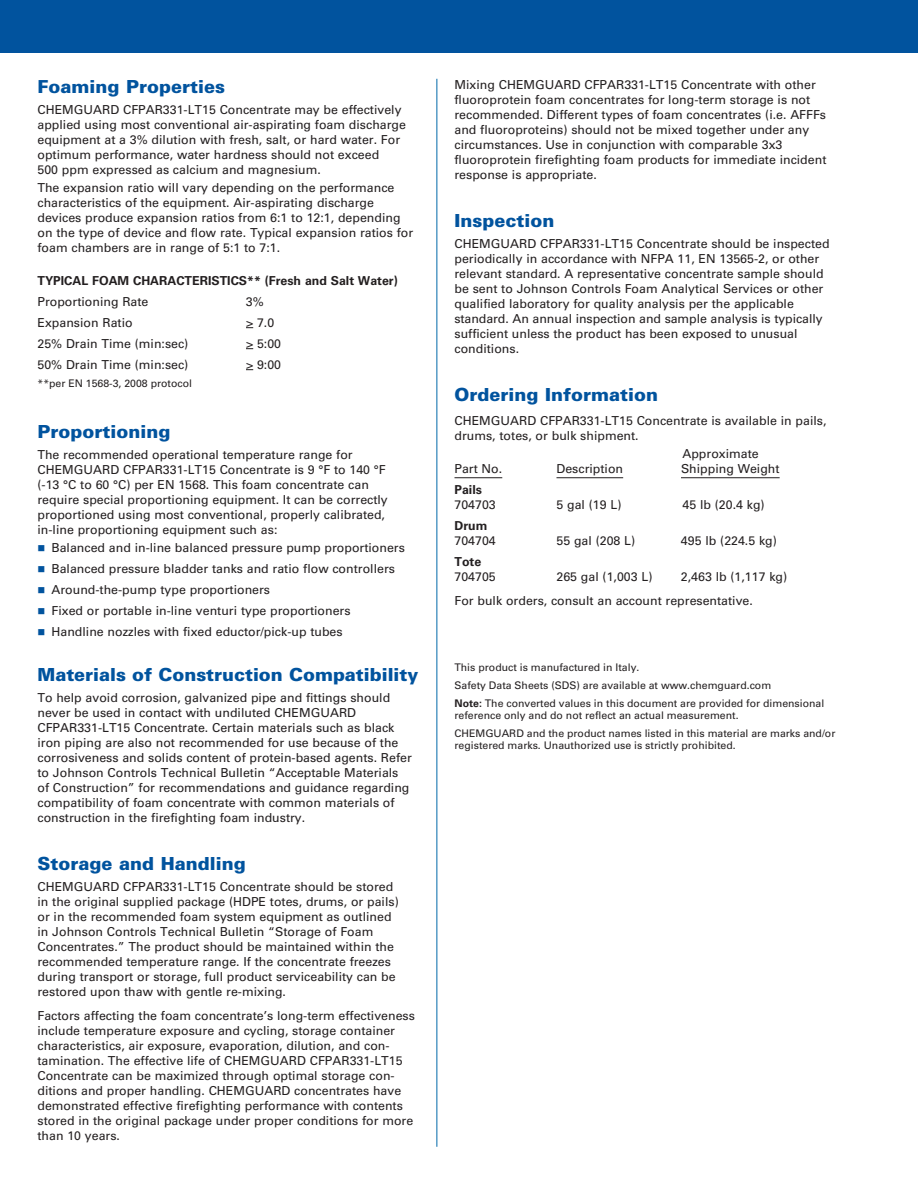
<style>
.page{position:relative;width:918px;height:1188px;background:#fff}
.page>*{position:absolute;margin:0;border:0;box-sizing:border-box;transform-origin:0 0}
._03_12_pt_Blue_Heade{font:900 18px "Univers LT Std";color:#01539e}
._05_Text_1st_Graph{font:12.3px/15px "Univers LT Std";color:#231f20}
._06_Text_8_25{font:12.3px/15px "Univers LT Std";color:#231f20}
._07_Bullet_Text_1st{font:12.3px/15px "Univers LT Std";color:#231f20}
._09_Tabbed_Copy{font:12.3px/15px "Univers LT Std";color:#231f20}
._08_Bullet_Text{font:12.3px "Univers LT Std";color:#231f20}
._04_Bold_Subhead{font:700 12.3px "Univers LT Std";color:#231f20}
._16_Note_7_pt__type{font:10.5px/12px "Univers LT Std";color:#231f20}
.s1{color:#01539e}
.s2{font-weight:700}
</style>
<div class="page">
<div style="left:0;top:0;width:918px;height:52px;background:#01539e"></div>
<hr style="left:436px;top:79px;width:1px;height:1068px;background:#0068a9">
<hr style="left:454px;top:477px;width:48px;height:1px;background:#231f20">
<hr style="left:556px;top:477px;width:67px;height:1px;background:#231f20">
<hr style="left:681px;top:477px;width:99px;height:1px;background:#231f20">
<p class="_03_12_pt_Blue_Heade" style="left:38px;top:76px;width:189px">Foaming Properties</p>
<p class="_05_Text_1st_Graph" style="left:38px;top:103px;width:370px">CHEMGUARD CFPAR331-LT15 Concentrate may be effectively applied using most conventional air-aspirating foam discharge equipment at a 3% dilution with fresh, salt, or hard water. For optimum performance, water hardness should not exceed<br>500 ppm expressed as calcium and magnesium.</p>
<p class="_05_Text_1st_Graph" style="left:38px;top:181px;width:377px">The expansion ratio will vary depending on the performance characteristics of the equipment. Air-aspirating discharge devices produce expansion ratios from 6:1 to 12:1, depending on the type of device and flow rate. Typical expansion ratios for foam chambers are in range of 5:1 to 7:1.</p>
<p class="_04_Bold_Subhead" style="left:38px;top:274px;width:362px">TYPICAL FOAM CHARACTERISTICS** (Fresh and Salt Water)</p>
<p class="_09_Tabbed_Copy" style="left:38px;top:295px;width:113px">Proportioning Rate</p>
<p class="_09_Tabbed_Copy" style="left:246px;top:295px;width:19px">3%</p>
<p class="_09_Tabbed_Copy" style="left:38px;top:316px;width:97px">Expansion Ratio</p>
<p class="_09_Tabbed_Copy" style="left:246px;top:316px;width:30px">&gt; 7.0</p>
<p class="_09_Tabbed_Copy" style="left:38px;top:337px;width:152px">25% Drain Time (min:sec)</p>
<p class="_09_Tabbed_Copy" style="left:246px;top:337px;width:37px">&gt; 5:00</p>
<p class="_09_Tabbed_Copy" style="left:38px;top:358px;width:152px">50% Drain Time (min:sec)</p>
<p class="_09_Tabbed_Copy" style="left:246px;top:358px;width:37px">&gt; 9:00</p>
<p class="_16_Note_7_pt__type" style="left:38px;top:378px;width:156px">**per EN 1568-3, 2008 protocol</p>
<p class="_03_12_pt_Blue_Heade" style="left:38px;top:421px;width:135px">Proportioning</p>
<p class="_07_Bullet_Text_1st" style="left:38px;top:448px;width:352px">The recommended operational temperature range for CHEMGUARD CFPAR331-LT15 Concentrate is 9 °F to 140 °F (-13 °C to 60 °C) per EN 1568. This foam concentrate can require special proportioning equipment. It can be correctly proportioned using most conventional, properly calibrated, in-line proportioning equipment such as:</p>
<p class="_07_Bullet_Text_1st" style="left:38px;top:541px;width:369px"><span class="s1">■</span> Balanced and in-line balanced pressure pump proportioners</p>
<p class="_08_Bullet_Text" style="left:38px;top:562px;width:359px"><span class="s1">■</span> Balanced pressure bladder tanks and ratio flow controllers</p>
<p class="_08_Bullet_Text" style="left:38px;top:583px;width:234px"><span class="s1">■</span> Around-the-pump type proportioners</p>
<p class="_08_Bullet_Text" style="left:38px;top:604px;width:315px"><span class="s1">■</span> Fixed or portable in-line venturi type proportioners</p>
<p class="_08_Bullet_Text" style="left:38px;top:625px;width:307px"><span class="s1">■</span> Handline nozzles with fixed eductor/pick-up tubes</p>
<p class="_03_12_pt_Blue_Heade" style="left:38px;top:664px;width:383px">Materials of Construction Compatibility</p>
<p class="_05_Text_1st_Graph" style="left:38px;top:691px;width:376px">To help avoid corrosion, galvanized pipe and fittings should never be used in contact with undiluted CHEMGUARD CFPAR331-LT15 Concentrate. Certain materials such as black iron piping are also not recommended for use because of the corrosiveness and solids content of protein-based agents. Refer to Johnson Controls Technical Bulletin “Acceptable Materials of Construction” for recommendations and guidance regarding compatibility of foam concentrate with common materials of construction in the firefighting foam industry.</p>
<p class="_03_12_pt_Blue_Heade" style="left:38px;top:853px;width:210px">Storage and Handling</p>
<p class="_05_Text_1st_Graph" style="left:38px;top:880px;width:363px">CHEMGUARD CFPAR331-LT15 Concentrate should be stored in the original supplied package (HDPE totes, drums, or pails) or in the recommended foam system equipment as outlined in Johnson Controls Technical Bulletin “Storage of Foam Concentrates.” The product should be maintained within the recommended temperature range. If the concentrate freezes during transport or storage, full product serviceability can be restored upon thaw with gentle re-mixing.</p>
<p class="_06_Text_8_25" style="left:38px;top:1009px;width:379px">Factors affecting the foam concentrate’s long-term effectiveness include temperature exposure and cycling, storage container characteristics, air exposure, evaporation, dilution, and con&shy;tamination. The effective life of CHEMGUARD CFPAR331-LT15<br>Concentrate can be maximized through optimal storage con&shy;ditions and proper handling. CHEMGUARD concentrates have demonstrated effective firefighting performance with contents stored in the original package under proper conditions for more than 10 years.</p>
<p class="_06_Text_8_25" style="left:454px;top:77px;width:373px">Mixing CHEMGUARD CFPAR331-LT15 Concentrate with other fluoroprotein foam concentrates for long-term storage is not recommended. Different types of foam concentrates (i.e. AFFFs and fluoroproteins) should not be mixed together under any circumstances. Use in conjunction with comparable 3x3 fluoroprotein firefighting foam products for immediate incident response is appropriate.</p>
<p class="_03_12_pt_Blue_Heade" style="left:454px;top:209px;width:102px">Inspection</p>
<p class="_05_Text_1st_Graph" style="left:454px;top:236px;width:377px">CHEMGUARD CFPAR331-LT15 Concentrate should be inspected periodically in accordance with NFPA 11, EN 13565-2, or other relevant standard. A representative concentrate sample should be sent to Johnson Controls Foam Analytical Services or other qualified laboratory for quality analysis per the applicable standard. An annual inspection and sample analysis is typically sufficient unless the product has been exposed to unusual conditions.</p>
<p class="_03_12_pt_Blue_Heade" style="left:454px;top:383px;width:205px">Ordering Information</p>
<p class="_05_Text_1st_Graph" style="left:454px;top:413px;width:374px">CHEMGUARD CFPAR331-LT15 Concentrate is available in pails, drums, totes, or bulk shipment.</p>
<p class="_05_Text_1st_Graph" style="left:682px;top:446px;width:78px">Approximate</p>
<p class="_09_Tabbed_Copy" style="left:454px;top:461px;width:49px">Part No.</p>
<p class="_09_Tabbed_Copy" style="left:556px;top:461px;width:68px">Description</p>
<p class="_09_Tabbed_Copy" style="left:681px;top:461px;width:100px">Shipping Weight</p>
<p class="_09_Tabbed_Copy" style="left:454px;top:482px;width:43px"><span class="s2">Pails<br></span>704703</p>
<p class="_09_Tabbed_Copy" style="left:556px;top:497px;width:67px">5 gal (19 L)</p>
<p class="_09_Tabbed_Copy" style="left:682px;top:497px;width:84px">45 lb (20.4 kg)</p>
<p class="_09_Tabbed_Copy" style="left:454px;top:518px;width:43px"><span class="s2">Drum<br></span>704704</p>
<p class="_09_Tabbed_Copy" style="left:556px;top:533px;width:80px">55 gal (208 L)</p>
<p class="_09_Tabbed_Copy" style="left:681px;top:533px;width:97px">495 lb (224.5 kg)</p>
<p class="_09_Tabbed_Copy" style="left:454px;top:554px;width:43px"><span class="s2">Tote<br></span>704705</p>
<p class="_09_Tabbed_Copy" style="left:556px;top:569px;width:97px">265 gal (1,003 L)</p>
<p class="_09_Tabbed_Copy" style="left:681px;top:569px;width:108px">2,463 lb (1,117 kg)</p>
<p class="_06_Text_8_25" style="left:454px;top:593px;width:300px">For bulk orders, consult an account representative.</p>
<p class="_16_Note_7_pt__type" style="left:454px;top:662px;width:186px">This product is manufactured in Italy.</p>
<p class="_16_Note_7_pt__type" style="left:454px;top:680px;width:318px">Safety Data Sheets (SDS) are available at www.chemguard.com</p>
<p class="_16_Note_7_pt__type" style="left:454px;top:698px;width:371px"><span class="s2">Note:</span> The converted values in this document are provided for dimensional reference only and do not reflect an actual measurement.</p>
<p class="_16_Note_7_pt__type" style="left:454px;top:728px;width:382px">CHEMGUARD and the product names listed in this material are marks and/or registered marks. Unauthorized use is strictly prohibited.</p>
</div>
